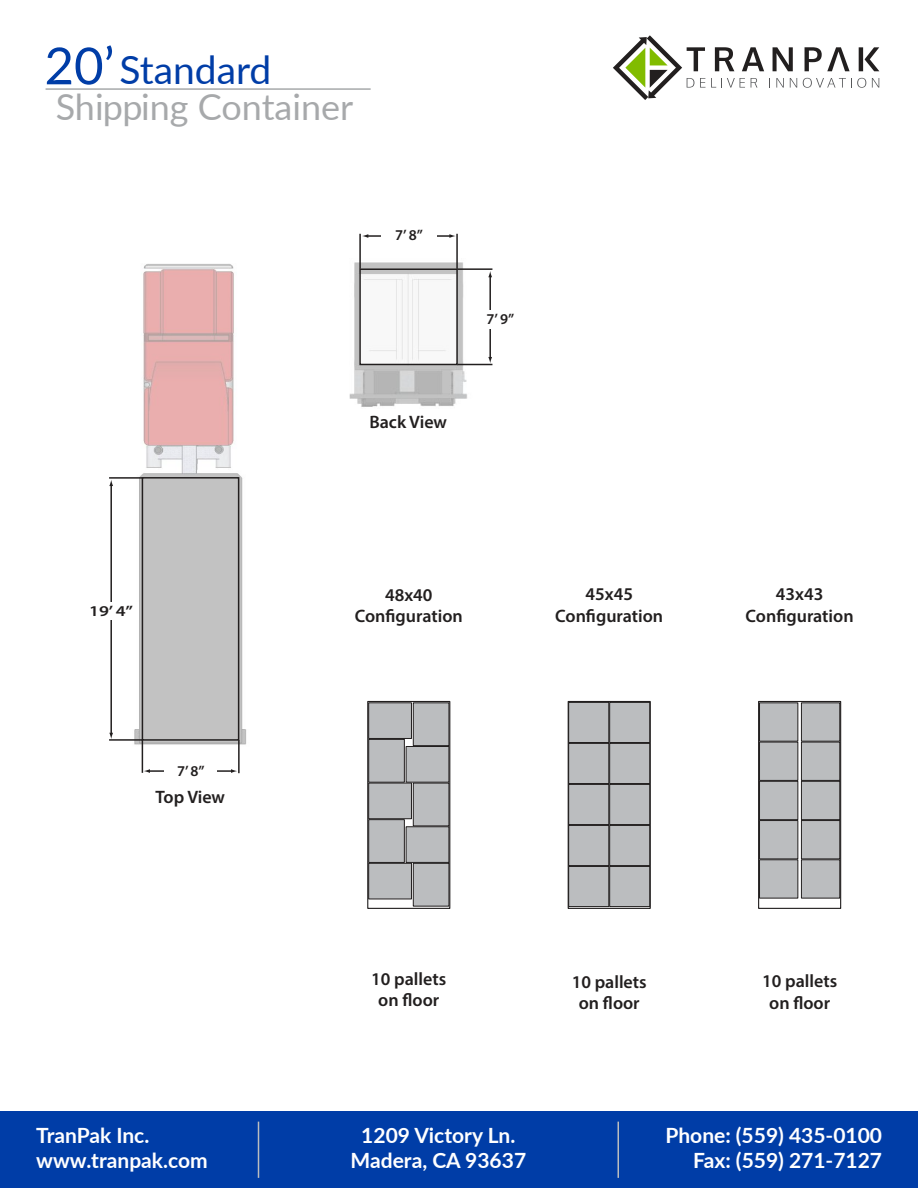
<style>
.page{position:relative;width:918px;height:1188px;background:#fff}
.page>*{position:absolute;margin:0;border:0;box-sizing:border-box;transform-origin:0 0}
.t1{font:51px "Lato";color:#003da7}
.t2{font:39px "Lato";color:#003da7}
.t3{font:36px "Lato";color:#a7a9ab}
.t4{font:700 21px/25.2px "Lato";color:#fff}
.t5{font:600 18px/21.6px "Myriad Pro";color:#221f1f;text-align:center}
.t6{font:600 15px "Myriad Pro";color:#221f1f}
.t7{font:600 15px "Myriad Pro";color:#221f1f;scale:1.23 1}
</style>
<div class="page">
<img style="left:134px;top:264px;width:113px;height:483px">
<img style="left:350px;top:262px;width:123px;height:145px">
<div style="left:142px;top:477px;width:97px;height:264px;border:2px solid #221f1f"></div>
<hr style="left:109px;top:477px;width:33px;height:2px;background:#221f1f">
<hr style="left:109px;top:739px;width:33px;height:2px;background:#221f1f">
<hr style="left:110px;top:485px;width:2px;height:249px;background:#221f1f">
<svg style="left:109px;top:733px;width:4px;height:6px"></svg>
<svg style="left:109px;top:480px;width:4px;height:6px"></svg>
<div style="left:77px;top:603px;width:61px;height:17px;background:#fff"></div>
<div style="left:359px;top:268px;width:99px;height:97px;border:2px solid #221f1f"></div>
<hr style="left:456px;top:234px;width:2px;height:35px;background:#221f1f">
<hr style="left:359px;top:234px;width:2px;height:35px;background:#221f1f">
<hr style="left:367px;top:235px;width:84px;height:2px;background:#221f1f">
<svg style="left:362px;top:234px;width:6px;height:4px"></svg>
<svg style="left:449px;top:234px;width:7px;height:4px"></svg>
<div style="left:381px;top:228px;width:56px;height:14px;background:#fff"></div>
<hr style="left:457px;top:364px;width:35px;height:1px;background:#221f1f">
<hr style="left:457px;top:268px;width:35px;height:2px;background:#221f1f">
<hr style="left:489px;top:276px;width:2px;height:82px;background:#221f1f">
<svg style="left:488px;top:271px;width:4px;height:6px"></svg>
<svg style="left:488px;top:357px;width:4px;height:6px"></svg>
<div style="left:475px;top:310px;width:51px;height:18px;background:#fff"></div>
<hr style="left:142px;top:740px;width:1px;height:33px;background:#221f1f">
<hr style="left:238px;top:740px;width:2px;height:33px;background:#221f1f">
<hr style="left:149px;top:770px;width:83px;height:2px;background:#221f1f">
<svg style="left:231px;top:769px;width:6px;height:4px"></svg>
<svg style="left:144px;top:769px;width:6px;height:4px"></svg>
<div style="left:164px;top:764px;width:53px;height:13px;background:#fff"></div>
<div style="left:368px;top:702px;width:44px;height:37px;background:#bbbdbf;border:1px solid #221f1f"></div>
<div style="left:413px;top:702px;width:36px;height:44px;background:#bbbdbf;border:1px solid #221f1f"></div>
<div style="left:368px;top:739px;width:37px;height:44px;background:#bbbdbf;border:1px solid #221f1f"></div>
<div style="left:406px;top:746px;width:43px;height:37px;background:#bbbdbf;border:1px solid #221f1f"></div>
<div style="left:368px;top:783px;width:44px;height:36px;background:#bbbdbf;border:1px solid #221f1f"></div>
<div style="left:413px;top:783px;width:36px;height:43px;background:#bbbdbf;border:1px solid #221f1f"></div>
<div style="left:368px;top:819px;width:37px;height:44px;background:#bbbdbf;border:1px solid #221f1f"></div>
<div style="left:406px;top:826px;width:43px;height:37px;background:#bbbdbf;border:1px solid #221f1f"></div>
<div style="left:368px;top:863px;width:44px;height:36px;background:#bbbdbf;border:1px solid #221f1f"></div>
<div style="left:413px;top:863px;width:36px;height:44px;background:#bbbdbf;border:1px solid #221f1f"></div>
<div style="left:367px;top:701px;width:83px;height:208px;border:1px solid #221f1f"></div>
<div style="left:609px;top:702px;width:41px;height:41px;background:#bbbdbf;border:1px solid #221f1f"></div>
<div style="left:568px;top:702px;width:41px;height:41px;background:#bbbdbf;border:1px solid #221f1f"></div>
<div style="left:609px;top:743px;width:41px;height:41px;background:#bbbdbf;border:1px solid #221f1f"></div>
<div style="left:568px;top:743px;width:41px;height:41px;background:#bbbdbf;border:1px solid #221f1f"></div>
<div style="left:609px;top:784px;width:41px;height:41px;background:#bbbdbf;border:1px solid #221f1f"></div>
<div style="left:568px;top:784px;width:41px;height:41px;background:#bbbdbf;border:1px solid #221f1f"></div>
<div style="left:609px;top:825px;width:41px;height:41px;background:#bbbdbf;border:1px solid #221f1f"></div>
<div style="left:568px;top:825px;width:41px;height:41px;background:#bbbdbf;border:1px solid #221f1f"></div>
<div style="left:609px;top:866px;width:41px;height:41px;background:#bbbdbf;border:1px solid #221f1f"></div>
<div style="left:568px;top:866px;width:41px;height:41px;background:#bbbdbf;border:1px solid #221f1f"></div>
<div style="left:568px;top:701px;width:83px;height:208px;border:1px solid #221f1f"></div>
<div style="left:801px;top:702px;width:39px;height:40px;background:#bbbdbf;border:1px solid #221f1f"></div>
<div style="left:759px;top:702px;width:39px;height:40px;background:#bbbdbf;border:1px solid #221f1f"></div>
<div style="left:801px;top:742px;width:39px;height:39px;background:#bbbdbf;border:1px solid #221f1f"></div>
<div style="left:759px;top:742px;width:39px;height:39px;background:#bbbdbf;border:1px solid #221f1f"></div>
<div style="left:801px;top:781px;width:39px;height:39px;background:#bbbdbf;border:1px solid #221f1f"></div>
<div style="left:759px;top:781px;width:39px;height:39px;background:#bbbdbf;border:1px solid #221f1f"></div>
<div style="left:801px;top:820px;width:39px;height:39px;background:#bbbdbf;border:1px solid #221f1f"></div>
<div style="left:759px;top:820px;width:39px;height:39px;background:#bbbdbf;border:1px solid #221f1f"></div>
<div style="left:801px;top:859px;width:39px;height:39px;background:#bbbdbf;border:1px solid #221f1f"></div>
<div style="left:759px;top:859px;width:39px;height:39px;background:#bbbdbf;border:1px solid #221f1f"></div>
<div style="left:758px;top:701px;width:83px;height:208px;border:1px solid #221f1f"></div>
<hr style="left:46px;top:88px;width:325px;height:2px;background:#a7a9ab">
<div style="left:0;top:1112px;width:918px;height:76px;background:#003da7"></div>
<hr style="left:258px;top:1122px;width:1px;height:56px;background:#bbbdbf">
<hr style="left:618px;top:1122px;width:1px;height:56px;background:#bbbdbf">
<svg style="left:776px;top:78px;width:8px;height:10px"></svg>
<svg style="left:790px;top:78px;width:7px;height:10px"></svg>
<svg style="left:803px;top:78px;width:63px;height:10px"></svg>
<svg style="left:872px;top:78px;width:7px;height:10px"></svg>
<svg style="left:613px;top:35px;width:151px;height:65px"></svg>
<svg style="left:773px;top:47px;width:20px;height:24px"></svg>
<svg style="left:805px;top:47px;width:45px;height:24px"></svg>
<svg style="left:859px;top:47px;width:20px;height:24px"></svg>
<h1 class="t1" style="left:44px;top:47px;width:72px">20’</h1>
<h3 class="t3" style="left:56px;top:94px;width:299px">Shipping Container</h3>
<h2 class="t2" style="left:119px;top:56px;width:153px">Standard</h2>
<p class="t6" style="left:395px;top:229px;width:29px">7’ 8”</p>
<p class="t5" style="left:369px;top:413px;width:79px">Back View</p>
<p class="t6" style="left:487px;top:313px;width:29px">7’ 9”</p>
<p class="t7" style="left:89px;top:605px;width:37px">19’ 4”</p>
<p class="t6" style="left:177px;top:765px;width:29px">7’ 8”</p>
<p class="t5" style="left:156px;top:788px;width:71px">Top View</p>
<p class="t5" style="left:355px;top:585px;width:110px">48x40<br>Configuration</p>
<p class="t5" style="left:555px;top:585px;width:110px">45x45<br>Configuration</p>
<p class="t5" style="left:371px;top:969px;width:77px">10 pallets on floor</p>
<p class="t5" style="left:572px;top:972px;width:77px">10 pallets on floor</p>
<p class="t5" style="left:746px;top:585px;width:110px">43x43<br>Configuration</p>
<p class="t5" style="left:762px;top:972px;width:77px">10 pallets on floor</p>
<p class="t4" style="left:36px;top:1124px;width:173px">TranPak Inc. www.tranpak.com</p>
<p class="t4" style="left:351px;top:1124px;width:177px;text-align:center">1209 Victory Ln.<br>Madera, CA 93637</p>
<p class="t4" style="left:665px;top:1124px;width:218px;text-align:right">Phone: (559) 435-0100<br>Fax: (559) 271-7127</p>
</div>
